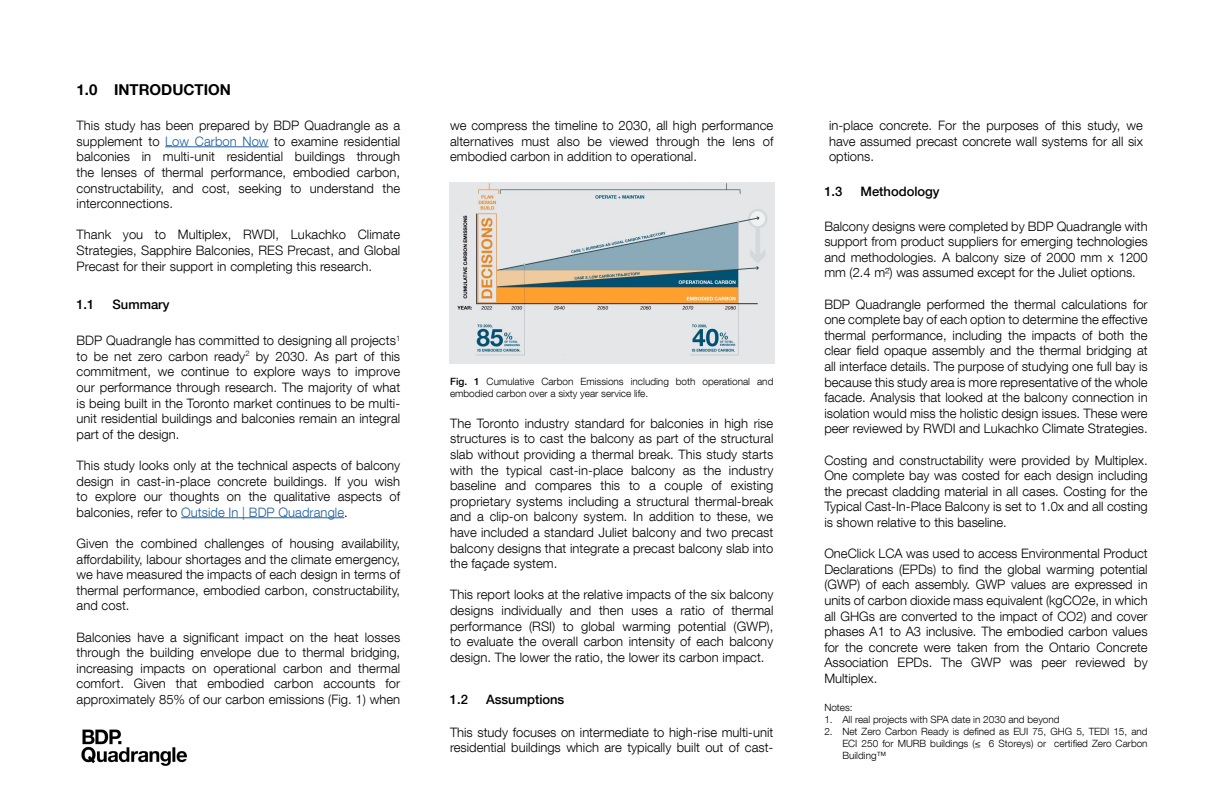
<style>
.page{position:relative;width:1224px;height:792px;background:#fff}
.page>*{position:absolute;margin:0;border:0;box-sizing:border-box;transform-origin:0 0}
.t1{font:700 15px "Helvetica Neue LT Com";color:#000}
.t2{font:300 13px/15.6px "Helvetica Neue LT Com";letter-spacing:.005em;color:#000;text-align:justify}
.t3{font:500 13px "Helvetica Neue LT Com";color:#000}
.t4{font:300 10px/12px "Helvetica Neue LT Com";color:#000}
.s1{color:#215e9e}
.s2{font-weight:500}
</style>
<div class="page">
<img style="left:81px;top:729px;width:106px;height:36px">
<hr style="left:165px;top:146px;width:104px;height:1px;background:#215e9e">
<hr style="left:181px;top:517px;width:163px;height:1px;background:#215e9e">
<img style="left:450px;top:182px;width:324px;height:182px">
<div style="left:539px;top:312px;width:135px;height:43px;background:#e5e6e8"></div>
<p class="t1" style="left:77px;top:81px;width:156px">1.0 INTRODUCTION</p>
<p class="t2" style="left:77px;top:118px;width:325px">This study has been prepared by BDP Quadrangle as a supplement to <span class="s1">Low Carbon Now</span> to examine residential balconies in multi-unit residential buildings through the lenses of thermal performance, embodied carbon, constructability, and cost, seeking to understand the interconnections.</p>
<p class="t2" style="left:77px;top:227px;width:325px">Thank you to Multiplex, RWDI, Lukachko Climate Strategies, Sapphire Balconies, RES Precast, and Global Precast for their support in completing this research.</p>
<p class="t3" style="left:76px;top:297px;width:20px">1.1</p>
<p class="t3" style="left:113px;top:297px;width:59px">Summary</p>
<p class="t2" style="left:77px;top:333px;width:325px">BDP Quadrangle has committed to designing all projects<sup>1 </sup>to be net zero carbon ready<sup>2</sup> by 2030. As part of this commitment, we continue to explore ways to improve our performance through research. The majority of what is being built in the Toronto market continues to be multi&shy;unit residential buildings and balconies remain an integral part of the design.</p>
<p class="t2" style="left:77px;top:457px;width:325px">This study looks only at the technical aspects of balcony design in cast-in-place concrete buildings. If you wish to explore our thoughts on the qualitative aspects of balconies, refer to <span class="s1">Outside In | BDP Quadrangle</span>.</p>
<p class="t2" style="left:77px;top:535px;width:325px">Given the combined challenges of housing availability, affordability, labour shortages and the climate emergency, we have measured the impacts of each design in terms of thermal performance, embodied carbon, constructability, and cost.</p>
<p class="t2" style="left:77px;top:629px;width:325px">Balconies have a significant impact on the heat losses through the building envelope due to thermal bridging, increasing impacts on operational carbon and thermal comfort. Given that embodied carbon accounts for approximately 85% of our carbon emissions (Fig. 1) when</p>
<p class="t2" style="left:450px;top:118px;width:325px">we compress the timeline to 2030, all high performance alternatives must also be viewed through the lens of embodied carbon in addition to operational.</p>
<p class="t4" style="left:450px;top:375px;width:325px"><span class="s2">Fig. 1</span> Cumulative Carbon Emissions including both operational and embodied carbon over a sixty year service life.</p>
<p class="t2" style="left:450px;top:415px;width:325px">The Toronto industry standard for balconies in high rise structures is to cast the balcony as part of the structural slab without providing a thermal break. This study starts with the typical cast-in-place balcony as the industry baseline and compares this to a couple of existing proprietary systems including a structural thermal-break and a clip-on balcony system. In addition to these, we have included a standard Juliet balcony and two precast balcony designs that integrate a precast balcony slab into the façade system.</p>
<p class="t2" style="left:450px;top:587px;width:325px">This report looks at the relative impacts of the six balcony designs individually and then uses a ratio of thermal performance (RSI) to global warming potential (GWP), to evaluate the overall carbon intensity of each balcony design. The lower the ratio, the lower its carbon impact.</p>
<p class="t3" style="left:450px;top:691px;width:20px">1.2</p>
<p class="t3" style="left:486px;top:691px;width:80px">Assumptions</p>
<p class="t2" style="left:450px;top:724px;width:325px">This study focuses on intermediate to high-rise multi-unit residential buildings which are typically built out of cast-</p>
<p class="t2" style="left:829px;top:118px;width:315px">in-place concrete. For the purposes of this study, we have assumed precast concrete wall systems for all six options.</p>
<p class="t3" style="left:824px;top:183px;width:20px">1.3</p>
<p class="t3" style="left:860px;top:183px;width:81px">Methodology</p>
<p class="t2" style="left:824px;top:218px;width:325px">Balcony designs were completed by BDP Quadrangle with support from product suppliers for emerging technologies and methodologies. A balcony size of 2000 mm x 1200 mm (2.4 m²) was assumed except for the Juliet options.</p>
<p class="t2" style="left:824px;top:296px;width:325px">BDP Quadrangle performed the thermal calculations for one complete bay of each option to determine the effective thermal performance, including the impacts of both the clear field opaque assembly and the thermal bridging at all interface details. The purpose of studying one full bay is because this study area is more representative of the whole facade. Analysis that looked at the balcony connection in isolation would miss the holistic design issues. These were peer reviewed by RWDI and Lukachko Climate Strategies.</p>
<p class="t2" style="left:824px;top:452px;width:325px">Costing and constructability were provided by Multiplex.<br>One complete bay was costed for each design including the precast cladding material in all cases. Costing for the Typical Cast-In-Place Balcony is set to 1.0x and all costing is shown relative to this baseline.</p>
<p class="t2" style="left:824px;top:545px;width:325px">OneClick LCA was used to access Environmental Product Declarations (EPDs) to find the global warming potential (GWP) of each assembly. GWP values are expressed in units of carbon dioxide mass equivalent (kgCO2e, in which all GHGs are converted to the impact of CO2) and cover phases A1 to A3 inclusive. The embodied carbon values for the concrete were taken from the Ontario Concrete Association EPDs. The GWP was peer reviewed by Multiplex.</p>
<p class="t4" style="left:824px;top:701px;width:30px">Notes:</p>
<p class="t4" style="left:824px;top:713px;width:237px">1. All real projects with SPA date in 2030 and beyond</p>
<p class="t4" style="left:842px;top:725px;width:307px;text-align:justify;text-indent:-18px">2. Net Zero Carbon Ready is defined as EUI 75, GHG 5, TEDI 15, and ECI 250 for MURB buildings (≤ 6 Storeys) or certified Zero Carbon Building™</p>
</div>
